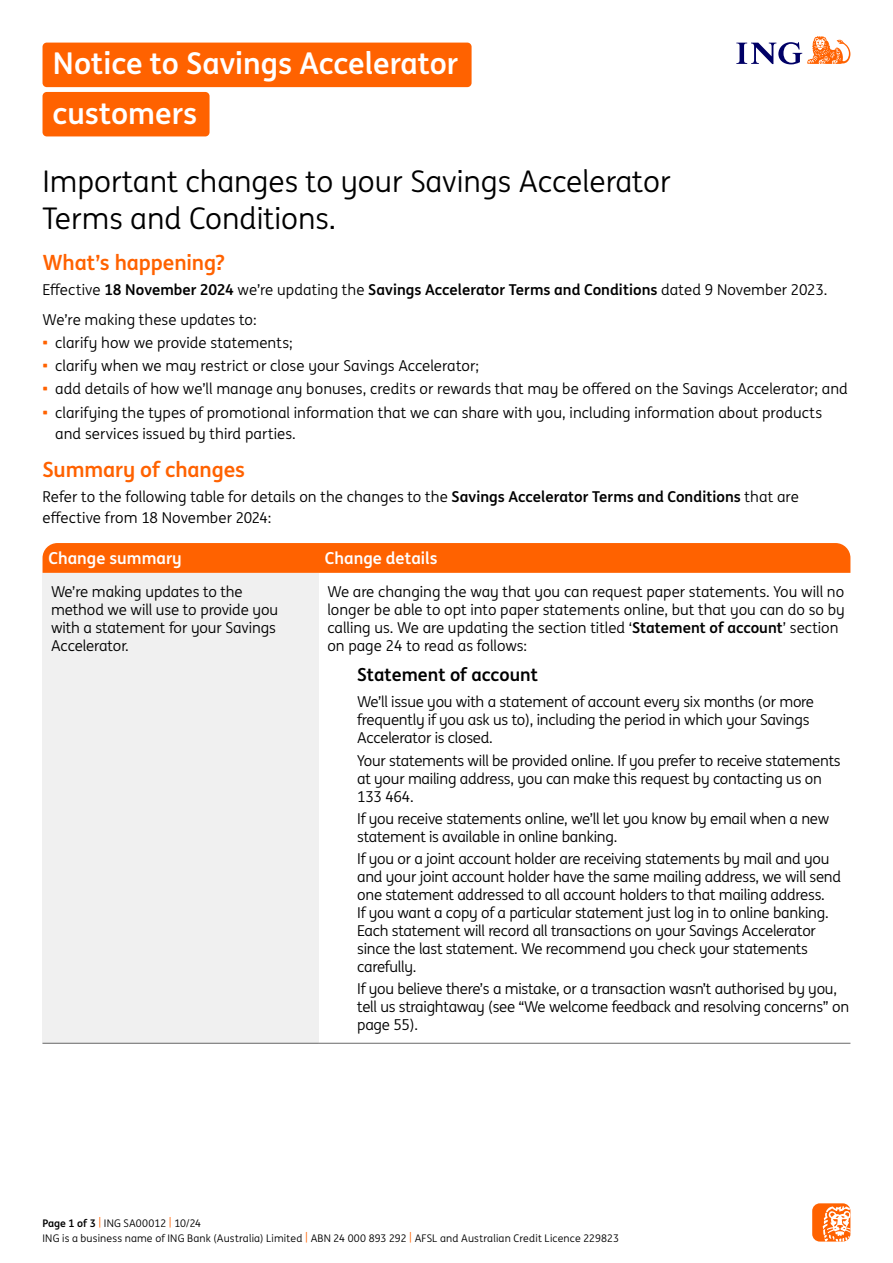
<style>
.page{position:relative;width:893px;height:1263px;background:#fff}
.page>*{position:absolute;margin:0;border:0;box-sizing:border-box;transform-origin:0 0}
.t1{font:700 30px "ING Me";color:#fff}
.t2{font:29.85px/36.5px "ING Me";color:#000}
.t3{font:700 21px "ING Me";letter-spacing:-.005em;color:#ff6200}
.t4{font:700 18px "ING Me";color:#000}
.t5{font:700 16.5px "ING Me";color:#fff}
.t6{font:15px/18px "ING Me";letter-spacing:-.015em;color:#000}
.t7{font:15px/21px "ING Me";letter-spacing:.005em;color:#000}
.t8{font:10.5px/15px "ING Me";letter-spacing:.015em;color:#000}
.s1{font-weight:700}
.s2{font-weight:700;color:#ff6200}
.s3{color:#ff6200}
</style>
<div class="page">
<div style="left:812px;top:1203px;width:38px;height:38px;background:#ff6200;border-radius:8px"></div>
<svg style="left:823px;top:1206px;width:27px;height:35px"></svg>
<div style="left:43px;top:92px;width:167px;height:44px;background:#ff6200;border-radius:4px"></div>
<div style="left:43px;top:43px;width:429px;height:44px;background:#ff6200;border-radius:4px"></div>
<svg style="left:736px;top:36px;width:114px;height:28px"></svg>
<svg style="left:43px;top:543px;width:807px;height:30px;background:#ff6302"></svg>
<div style="left:43px;top:573px;width:276px;height:470px;background:#f0f0f0"></div>
<hr style="left:43px;top:1043px;width:276px;height:1px;background:#696969">
<hr style="left:319px;top:1043px;width:531px;height:1px;background:#696969">
<h1 class="t1" style="left:53px;top:39px;width:407px">Notice to Savings Accelerator</h1>
<h1 class="t1" style="left:52px;top:89px;width:146px">customers</h1>
<h2 class="t2" style="left:43px;top:162px;width:630px">Important changes to your Savings Accelerator<br>Terms and Conditions.</h2>
<h3 class="t3" style="left:43px;top:246px;width:184px">What’s happening?</h3>
<p class="t7" style="left:43px;top:275px;width:786px;line-height:29.5px">Effective <span class="s1">18 November 2024</span> we’re updating the <span class="s1">Savings Accelerator Terms and Conditions</span> dated 9 November 2023.<br>We’re making these updates to:</p>
<p class="t6" style="left:43px;top:333px;width:252px"><span class="s2">•</span> clarify how we provide statements;</p>
<p class="t7" style="left:43px;top:355px;width:438px"><span class="s2">•</span> clarify when we may restrict or close your Savings Accelerator;</p>
<p class="t6" style="left:43px;top:379px;width:807px"><span class="s2">•</span> add details of how we’ll manage any bonuses, credits or rewards that may be offered on the Savings Accelerator; and</p>
<p class="t7" style="left:55px;top:401px;width:768px;text-indent:-13px"><span class="s2">•</span> clarifying the types of promotional information that we can share with you, including information about products and services issued by third parties.</p>
<h3 class="t3" style="left:43px;top:452px;width:204px">Summary of changes</h3>
<p class="t7" style="left:43px;top:485px;width:758px">Refer to the following table for details on the changes to the <span class="s1">Savings Accelerator Terms and Conditions</span> that are effective from 18 November 2024:</p>
<p class="t5" style="left:49px;top:545px;width:135px">Change summary</p>
<p class="t5" style="left:325px;top:545px;width:114px">Change details</p>
<p class="t6" style="left:51px;top:582px;width:229px">We’re making updates to the method we will use to provide you with a statement for your Savings<br>Accelerator.</p>
<p class="t6" style="left:327px;top:582px;width:519px">We are changing the way that you can request paper statements. You will no longer be able to opt into paper statements online, but that you can do so by calling us. We are updating the section titled ‘<span class="s1">Statement of account</span>’ section on page 24 to read as follows:</p>
<p class="t4" style="left:357px;top:660px;width:182px">Statement of account</p>
<p class="t6" style="left:357px;top:692px;width:458px">We’ll issue you with a statement of account every six months (or more frequently if you ask us to), including the period in which your Savings<br>Accelerator is closed.</p>
<p class="t6" style="left:357px;top:751px;width:485px">Your statements will be provided online. If you prefer to receive statements at your mailing address, you can make this request by contacting us on<br>133 464.</p>
<p class="t6" style="left:357px;top:809px;width:473px">If you receive statements online, we’ll let you know by email when a new statement is available in online banking.</p>
<p class="t6" style="left:357px;top:849px;width:485px">If you or a joint account holder are receiving statements by mail and you and your joint account holder have the same mailing address, we will send one statement addressed to all account holders to that mailing address.<br>If you want a copy of a particular statement just log in to online banking.<br>Each statement will record all transactions on your Savings Accelerator since the last statement. We recommend you check your statements carefully.</p>
<p class="t6" style="left:357px;top:979px;width:493px">If you believe there’s a mistake, or a transaction wasn’t authorised by you, tell us straightaway (see “We welcome feedback and resolving concerns” on page 55).</p>
<p class="t8" style="left:43px;top:1215px;width:578px"><span class="s1">Page 1 of 3</span> <span class="s3">|</span> ING SA00012 <span class="s3">|</span> 10/24<br>ING is a business name of ING Bank (Australia) Limited <span class="s3">|</span> ABN 24 000 893 292 <span class="s3">|</span> AFSL and Australian Credit Licence 229823</p>
</div>
